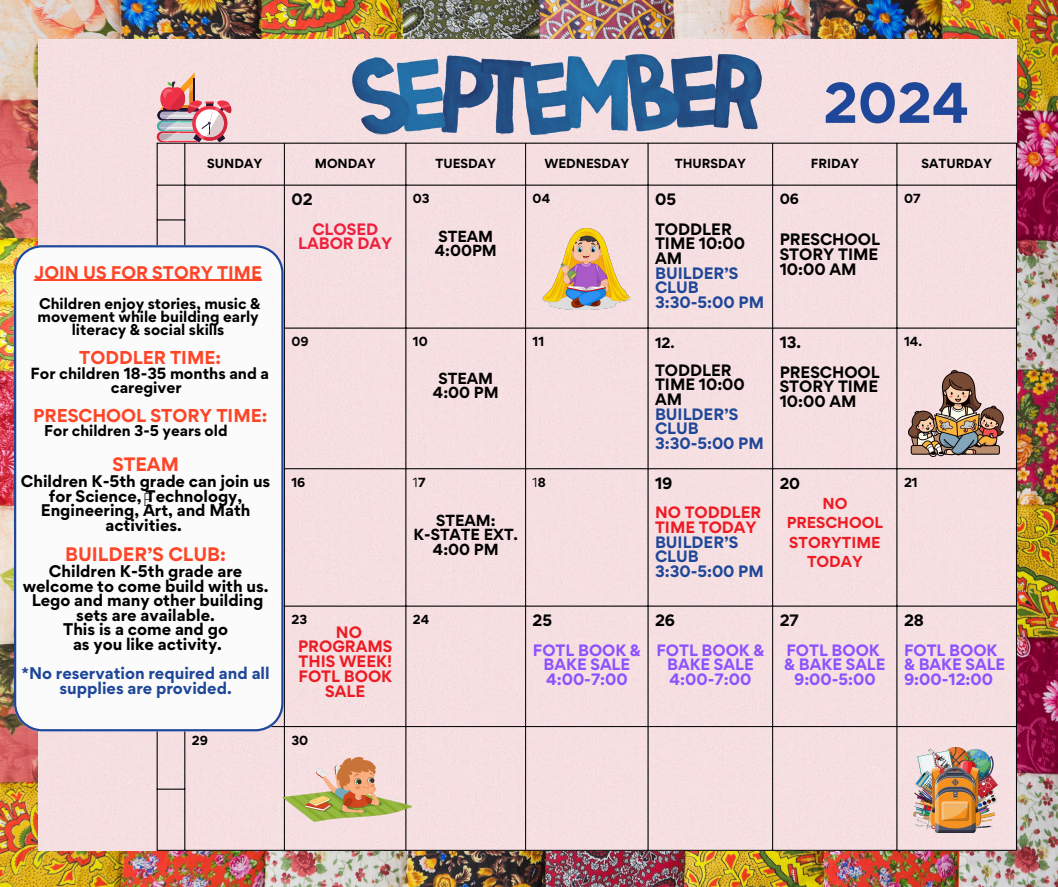
<style>
.page{position:relative;width:1058px;height:887px;background:#fff}
.page>*{position:absolute;margin:0;border:0;box-sizing:border-box;transform-origin:0 0}
.t1{font:700 51.3px "Gordita";color:#1f4799}
.t2{font:700 17.4px "Gordita";color:#fe4527}
.t3{font:700 16.65px "Gordita";color:#fe4527}
.t4{font:700 16.35px "Gordita";color:#fe4527}
.t5{font:300 16.35px "Gordita";color:#000}
.t6{font:700 15.15px/14.7px "Gordita";color:#000;text-align:center}
.t7{font:700 15.15px/14.7px "Gordita";color:#1f4799;text-align:center}
.t8{font:700 15px/14.7px "Gordita";color:#000;text-align:center}
.t9{font:700 14.7px/14.7px "Gordita";color:#8c52ff;text-align:center}
.t10{font:700 14.7px/14.7px "Gordita";color:#000}
.t11{font:700 14.7px/14.7px "Gordita";color:#1f4799}
.t12{font:700 14.7px/14.7px "Gordita";color:#ed1c24}
.t13{font:700 14.7px/14.7px "Gordita";color:#ed213e;text-align:center}
.t14{font:700 14.7px "Gordita";color:#090808}
.t15{font:700 14.4px/14.2px "Gordita";color:#000;text-align:center}
.t16{font:700 14.25px/14.4px "Gordita";color:#000;text-align:center}
.t17{font:700 14.1px/19.6px "Gordita";color:#ed1c24;text-align:center}
.t18{font:700 14.1px "Gordita";color:#000}
.t19{font:700 13.95px/13.2px "Gordita";color:#000;text-align:center}
.t20{font:700 13.35px "Gordita";color:#000}
.t21{font:700 13.2px "Gordita";color:#000}
.t22{font:700 11.7px "Gordita";color:#000}
.t23{font:11.7px "Gordita";color:#000}
.t24{font:700 11.7px "Gordita";color:#090808}
.s1{font-weight:700}
</style>
<div class="page">
<img style="left:0;top:0;width:1058px;height:886px">
<div style="left:39px;top:39px;width:977px;height:811px;background:#f5dfe1"></div>
<hr style="left:157px;top:143px;width:1px;height:707px;background:#000">
<hr style="left:184px;top:143px;width:1px;height:707px;background:#000">
<hr style="left:284px;top:143px;width:1px;height:707px;background:#000">
<hr style="left:405px;top:143px;width:1px;height:707px;background:#000">
<hr style="left:525px;top:143px;width:1px;height:707px;background:#000">
<hr style="left:647px;top:143px;width:1px;height:707px;background:#000">
<hr style="left:772px;top:143px;width:1px;height:707px;background:#000">
<hr style="left:896px;top:143px;width:1px;height:707px;background:#000">
<hr style="left:1016px;top:143px;width:1px;height:707px;background:#000">
<hr style="left:157px;top:143px;width:859px;height:1px;background:#000">
<hr style="left:157px;top:185px;width:859px;height:1px;background:#000">
<svg style="left:158px;top:220px;width:26px;height:1px"></svg>
<hr style="left:157px;top:328px;width:859px;height:1px;background:#000">
<hr style="left:157px;top:468px;width:859px;height:1px;background:#000">
<hr style="left:157px;top:605px;width:859px;height:1px;background:#000">
<hr style="left:157px;top:726px;width:859px;height:1px;background:#000">
<svg style="left:158px;top:788px;width:26px;height:1px"></svg>
<hr style="left:157px;top:850px;width:859px;height:1px;background:#000">
<svg style="left:14px;top:245px;width:269px;height:486px"></svg>
<img style="left:352px;top:54px;width:409px;height:80px">
<svg style="left:157px;top:72px;width:75px;height:70px;background:#dba6aa"></svg>
<img style="left:913px;top:747px;width:84px;height:85px">
<img style="left:542px;top:229px;width:88px;height:81px">
<img style="left:282px;top:757px;width:129px;height:64px">
<img style="left:908px;top:370px;width:95px;height:86px">
<hr style="left:34px;top:280px;width:228px;height:1px;background:#fe4527">
<p class="t1" style="left:823px;top:68px;width:147px">2024</p>
<p class="t22" style="left:207px;top:155px;width:57px">SUNDAY</p>
<p class="t22" style="left:315px;top:155px;width:62px">MONDAY</p>
<h1 class="t22" style="left:435px;top:155px;width:62px">TUESDAY</h1>
<p class="t22" style="left:544px;top:155px;width:86px">WEDNESDAY</p>
<p class="t22" style="left:675px;top:155px;width:73px">THURSDAY</p>
<p class="t22" style="left:810px;top:155px;width:50px">FRIDAY</p>
<p class="t22" style="left:921px;top:155px;width:72px">SATURDAY</p>
<p class="t14" style="left:291px;top:190px;width:23px">02</p>
<p class="t13" style="left:298px;top:221px;width:96px">CLOSED<br>LABOR DAY</p>
<p class="t22" style="left:413px;top:190px;width:18px">03</p>
<p class="t22" style="left:532px;top:190px;width:19px">04</p>
<p class="t10" style="left:655px;top:192px;width:23px">05</p>
<p class="t10" style="left:655px;top:221px;width:92px">TODDLER<br>TIME 10:00<br>AM</p>
<p class="t11" style="left:655px;top:265px;width:111px">BUILDER’S<br>CLUB<br>3:30-5:00 PM</p>
<p class="t21" style="left:779px;top:190px;width:21px">06</p>
<p class="t10" style="left:779px;top:232px;width:102px;text-align:justify">PRESCHOOL STORY TIME 10:00 AM</p>
<p class="t22" style="left:904px;top:190px;width:18px">07</p>
<p class="t16" style="left:435px;top:229px;width:64px;text-align:left">STEAM<br>4:00PM</p>
<p class="t4" style="left:34px;top:261px;width:229px">JOIN US FOR STORY TIME</p>
<p class="t19" style="left:37px;top:296px;width:225px">Children enjoy stories, music &amp; movement while building early literacy &amp; social skills</p>
<p class="t3" style="left:79px;top:346px;width:143px">TODDLER TIME:</p>
<p class="t15" style="left:31px;top:366px;width:240px">For children 18-35 months and a caregiver</p>
<p class="t3" style="left:33px;top:404px;width:236px">PRESCHOOL STORY TIME:</p>
<p class="t19" style="left:44px;top:424px;width:185px">For children 3-5 years old</p>
<p class="t10" style="left:779px;top:335px;width:23px">13.</p>
<p class="t10" style="left:779px;top:364px;width:101px;text-align:justify">PRESCHOOL STORY TIME 10:00 AM</p>
<p class="t24" style="left:291px;top:333px;width:19px">09</p>
<p class="t22" style="left:413px;top:333px;width:16px">10</p>
<p class="t22" style="left:532px;top:333px;width:13px">11</p>
<p class="t20" style="left:655px;top:334px;width:21px">12.</p>
<p class="t10" style="left:655px;top:362px;width:91px">TODDLER<br>TIME 10:00<br>AM</p>
<p class="t11" style="left:655px;top:406px;width:110px">BUILDER’S<br>CLUB<br>3:30-5:00 PM</p>
<p class="t22" style="left:904px;top:333px;width:20px">14.</p>
<h5 class="t16" style="left:433px;top:371px;width:67px">STEAM<br>4:00 PM</h5>
<p class="t2" style="left:112px;top:452px;width:68px">STEAM</p>
<p class="t8" style="left:21px;top:473px;width:251px">Children K-5th grade can join us for Science, Technology,<br>Engineering, Art, and Math activities.</p>
<p class="t2" style="left:65px;top:542px;width:162px">BUILDER’S CLUB:</p>
<p class="t6" style="left:23px;top:563px;width:247px">Children K-5th grade are welcome to come build with us.<br>Lego and many other building sets are available.<br>This is a come and go<br>as you like activity.</p>
<p class="t7" style="left:21px;top:666px;width:250px">*No reservation required and all supplies are provided.</p>
<p class="t22" style="left:192px;top:474px;width:15px">15</p>
<p class="t22" style="left:291px;top:474px;width:15px">16</p>
<p class="t23" style="left:413px;top:474px;width:14px">1<span class="s1">7</span></p>
<p class="t23" style="left:532px;top:474px;width:15px">1<span class="s1">8</span></p>
<p class="t10" style="left:655px;top:475px;width:19px">19</p>
<p class="t12" style="left:655px;top:505px;width:108px">NO TODDLER<br>TIME TODAY</p>
<p class="t11" style="left:655px;top:534px;width:110px">BUILDER’S<br>CLUB<br>3:30-5:00 PM</p>
<p class="t5" style="left:143px;top:488px;width:12px">E</p>
<p class="t16" style="left:413px;top:513px;width:106px">STEAM:<br>K-STATE EXT.<br>4:00 PM</p>
<p class="t22" style="left:413px;top:611px;width:18px">24</p>
<p class="t10" style="left:532px;top:613px;width:21px">25</p>
<p class="t9" style="left:533px;top:642px;width:110px">FOTL BOOK &amp;<br>BAKE SALE</p>
<p class="t9" style="left:546px;top:671px;width:83px">4:00-7:00</p>
<p class="t10" style="left:655px;top:613px;width:22px">26</p>
<p class="t9" style="left:656px;top:642px;width:110px">FOTL BOOK &amp;<br>BAKE SALE</p>
<p class="t9" style="left:669px;top:671px;width:83px">4:00-7:00</p>
<p class="t22" style="left:192px;top:611px;width:17px">22</p>
<p class="t22" style="left:291px;top:611px;width:17px">23</p>
<p class="t12" style="left:298px;top:624px;width:96px;text-align:center">NO<br>PROGRAMS<br>THIS WEEK!<br>FOTL BOOK<br>SALE</p>
<p class="t22" style="left:192px;top:732px;width:18px">29</p>
<p class="t22" style="left:291px;top:732px;width:18px">30</p>
<p class="t18" style="left:779px;top:474px;width:22px">20</p>
<p class="t17" style="left:786px;top:493px;width:98px">NO<br>PRESCHOOL<br>STORYTIME</p>
<p class="t17" style="left:807px;top:552px;width:57px">TODAY</p>
<p class="t14" style="left:779px;top:610px;width:21px">27</p>
<p class="t9" style="left:786px;top:642px;width:95px">FOTL BOOK</p>
<p class="t9" style="left:784px;top:657px;width:103px">&amp; BAKE SALE</p>
<p class="t9" style="left:794px;top:671px;width:83px">9:00-5:00</p>
<p class="t22" style="left:904px;top:474px;width:15px">21</p>
<p class="t10" style="left:904px;top:613px;width:21px">28</p>
<p class="t9" style="left:904px;top:642px;width:95px">FOTL BOOK</p>
<p class="t9" style="left:904px;top:657px;width:103px">&amp; BAKE SALE</p>
<p class="t9" style="left:904px;top:671px;width:91px">9:00-12:00</p>
</div>
